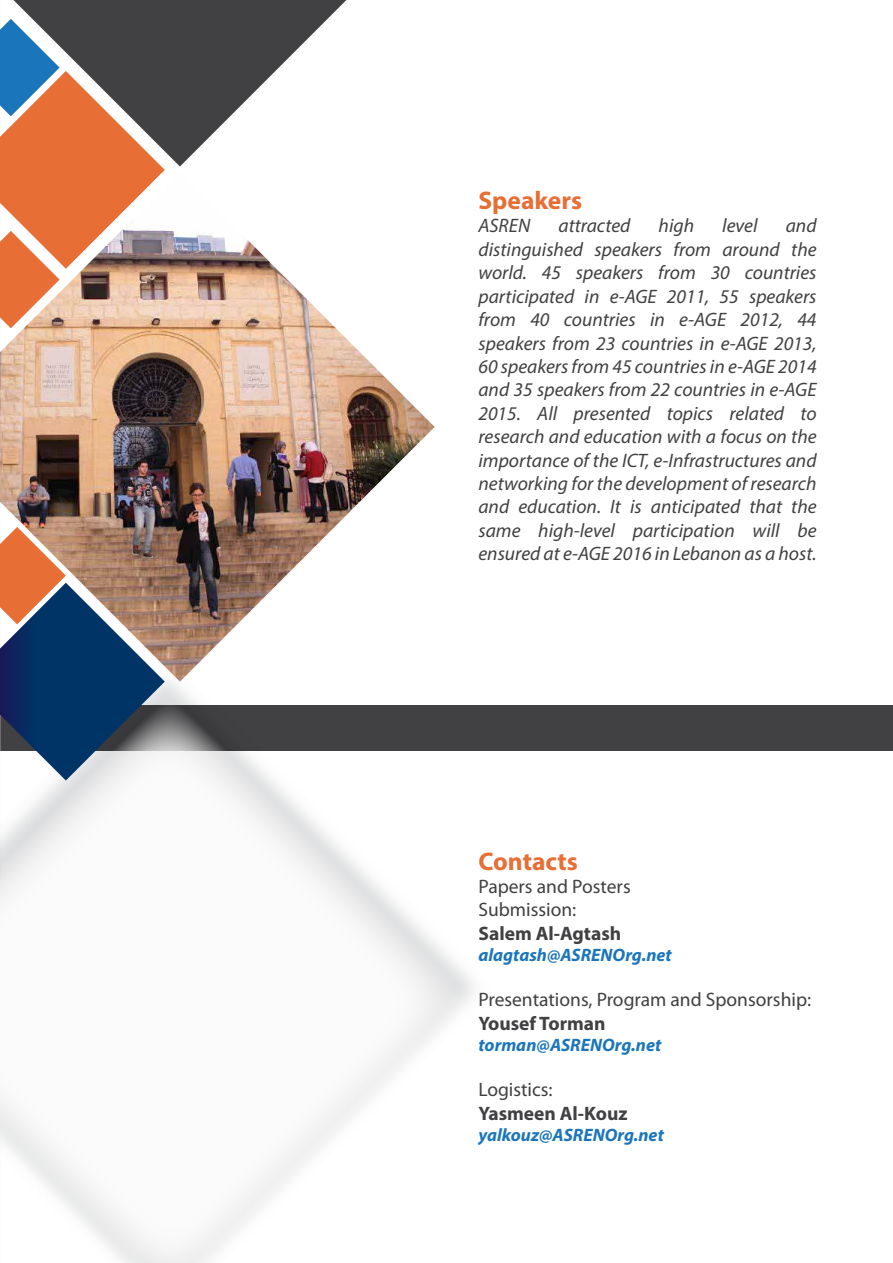
<style>
.page{position:relative;width:893px;height:1263px;background:#fff}
.page>*{position:absolute;margin:0;border:0;box-sizing:border-box;transform-origin:0 0}
.t1{font:700 25.5px "Myriad Pro";color:#e76e34}
.t2{font:italic 19.5px/23.4px "Myriad Pro";color:#414042;text-align:justify}
.t3{font:19.5px/23.4px "Myriad Pro";color:#414042}
.t4{font:700 19.5px "Myriad Pro";color:#414042}
.t5{font:italic 700 18px "Myriad Pro";color:#1b75bb}
</style>
<div class="page">
<div style="left:0;top:705px;width:893px;height:45px;background:#414042"></div>
<svg style="left:0;top:691px;width:478px;height:572px"></svg>
<svg style="left:0;top:19px;width:165px;height:153px;background:#99807f"></svg>
<svg style="left:0;top:682px;width:165px;height:98px"></svg>
<svg style="left:13px;top:0;width:333px;height:166px"></svg>
<img style="left:0;top:172px;width:435px;height:510px">
<h1 class="t1" style="left:478px;top:184px;width:105px">Speakers</h1>
<p class="t2" style="left:478px;top:214px;width:53px">ASREN</p>
<p class="t2" style="left:558px;top:214px;width:73px">attracted</p>
<p class="t2" style="left:659px;top:214px;width:37px">high</p>
<p class="t2" style="left:722px;top:214px;width:37px">level</p>
<p class="t2" style="left:478px;top:214px;width:340px;text-indent:307px">and distinguished speakers from around the world. 45 speakers from 30 countries participated in e-AGE 2011, 55 speakers from 40 countries in e-AGE 2012, 44 speakers from 23 countries in e-AGE 2013, 60 speakers from 45 countries in e-AGE 2014 and 35 speakers from 22 countries in e-AGE 2015. All presented topics related to research and education with a focus on the importance of the ICT, e-Infrastructures and networking for the development of research and education. It is anticipated that the same high-level participation will be ensured at e-AGE 2016 in Lebanon as a host.</p>
<h1 class="t1" style="left:478px;top:844px;width:101px">Contacts</h1>
<p class="t3" style="left:478px;top:875px;width:154px">Papers and Posters<br>Submission:</p>
<p class="t4" style="left:478px;top:920px;width:144px">Salem Al-Agtash</p>
<p class="t5" style="left:478px;top:943px;width:195px">alagtash@ASRENOrg.net</p>
<p class="t3" style="left:478px;top:988px;width:334px">Presentations, Program and Sponsorship:</p>
<p class="t4" style="left:478px;top:1010px;width:129px">Yousef Torman</p>
<p class="t5" style="left:478px;top:1033px;width:184px">torman@ASRENOrg.net</p>
<p class="t3" style="left:478px;top:1078px;width:76px">Logistics:</p>
<p class="t4" style="left:478px;top:1100px;width:151px">Yasmeen Al-Kouz</p>
<p class="t5" style="left:478px;top:1123px;width:187px">yalkouz@ASRENOrg.net</p>
</div>
